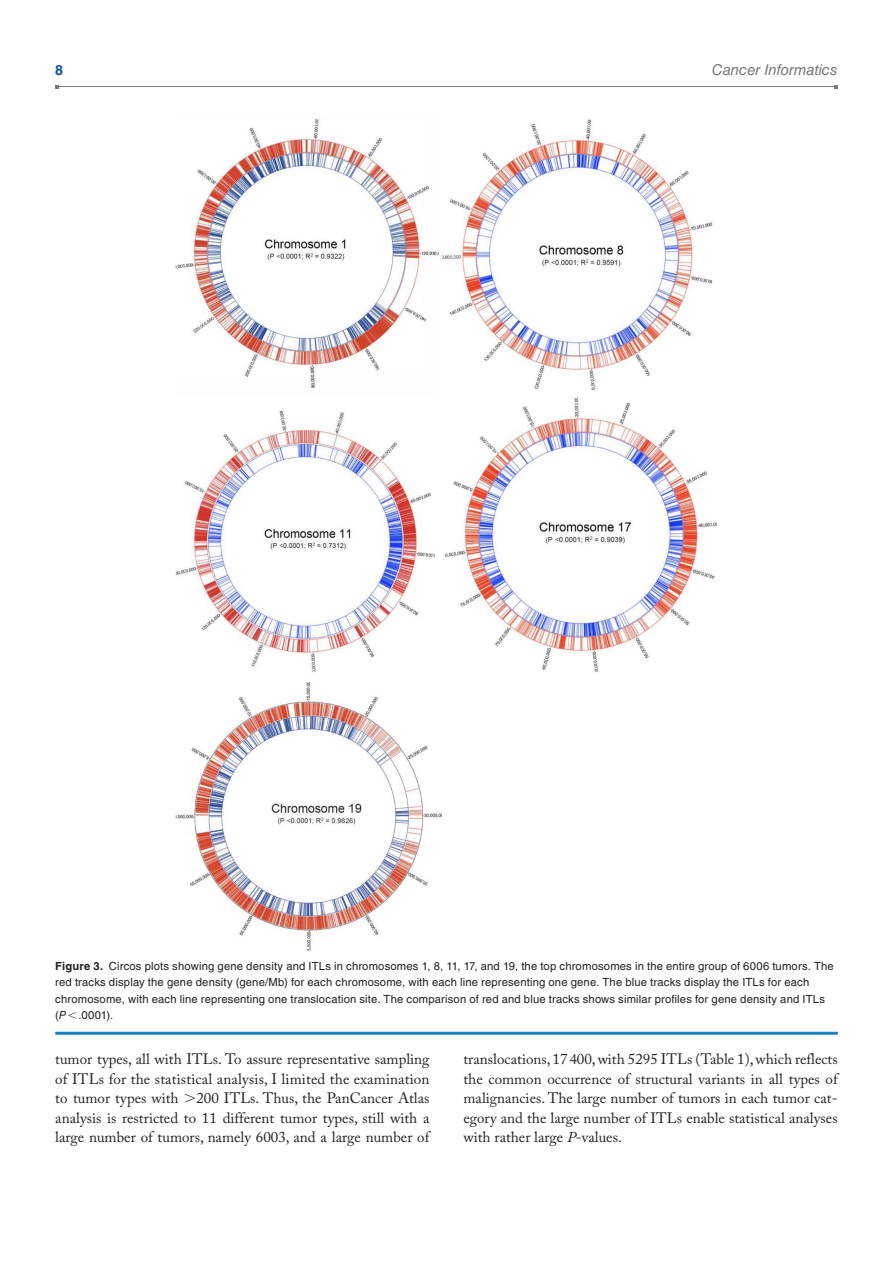
<style>
.page{position:relative;width:893px;height:1263px;background:#fff}
.page>*{position:absolute;margin:0;border:0;box-sizing:border-box;transform-origin:0 0}
.t1{font:15px/19.5px "Adobe Caslon Pro";color:#231f20;text-align:justify}
.t2{font:italic 15px "Helvetica LT Std";letter-spacing:-.005em;color:#76787b}
.t3{font:700 14.25px "Helvetica LT Std";color:#1055a4}
.t4{font:11.25px/16.5px "Helvetica LT Std";letter-spacing:.015em;color:#231f20}
.s1{font-weight:700}
.s2{font-style:italic}
</style>
<div class="page">
<hr style="left:57px;top:86px;width:779px;height:1px;background:#76787b">
<hr style="left:55px;top:1032px;width:783px;height:3px;background:#1582c5">
<img style="left:175px;top:118px;width:542px;height:833px">
<p class="t3" style="left:55px;top:61px;width:9px">8</p>
<p class="t2" style="left:712px;top:61px;width:127px">Cancer Informatics</p>
<p class="t4" style="left:55px;top:957px;width:780px"><span class="s1">Figure 3.</span> Circos plots showing gene density and ITLs in chromosomes 1, 8, 11, 17, and 19, the top chromosomes in the entire group of 6006 tumors. The red tracks display the gene density (gene/Mb) for each chromosome, with each line representing one gene. The blue tracks display the ITLs for each chromosome, with each line representing one translocation site. The comparison of red and blue tracks shows similar profiles for gene density and ITLs (<span class="s2">P</span> .0001).</p>
<p class="t1" style="left:55px;top:1049px;width:376px">tumor types, all with ITLs. To assure representative sampling of ITLs for the statistical analysis, I limited the examination to tumor types with 200 ITLs. Thus, the PanCancer Atlas analysis is restricted to 11 different tumor types, still with a large number of tumors, namely 6003, and a large number of</p>
<p class="t1" style="left:463px;top:1049px;width:376px">translocations, 17400, with 5295 ITLs (Table 1), which reflects the common occurrence of structural variants in all types of malignancies. The large number of tumors in each tumor cat&shy;egory and the large number of ITLs enable statistical analyses with rather large <span class="s2">P</span>-values.</p>
</div>
